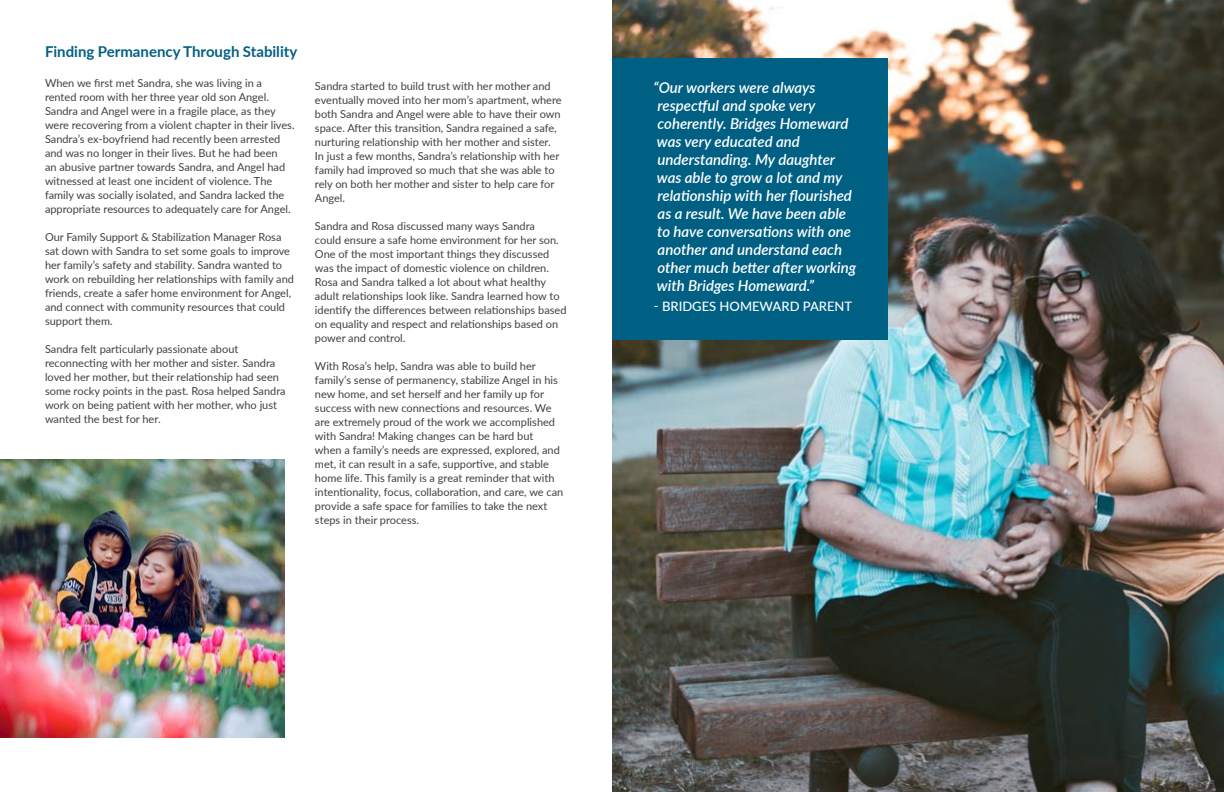
<style>
.page{position:relative;width:1224px;height:792px;background:#fff}
.page>*{position:absolute;margin:0;border:0;box-sizing:border-box;transform-origin:0 0}
.t1{font:italic 600 15px/18px "Lato";color:#fff}
.t2{font:700 15px "Lato";color:#006084}
.t3{font:500 13px "Lato";color:#fff}
.t4{font:11px/14px "Lato";color:#414042}
</style>
<div class="page">
<img style="left:612px;top:0;width:612px;height:792px">
<img style="left:0;top:459px;width:285px;height:279px">
<div style="left:612px;top:58px;width:276px;height:282px;background:#006084"></div>
<h1 class="t2" style="left:45px;top:41px;width:254px">Finding Permanency Through Stability</h1>
<p class="t4" style="left:45px;top:75px;width:251px">When we first met Sandra, she was living in a rented room with her three year old son Angel.<br>Sandra and Angel were in a fragile place, as they were recovering from a violent chapter in their lives.<br>Sandra’s ex-boyfriend had recently been arrested and was no longer in their lives. But he had been<br>an abusive partner towards Sandra, and Angel had witnessed at least one incident of violence. The family was socially isolated, and Sandra lacked the appropriate resources to adequately care for Angel.</p>
<p class="t4" style="left:45px;top:229px;width:251px">Our Family Support &amp; Stabilization Manager Rosa sat down with Sandra to set some goals to improve her family’s safety and stability. Sandra wanted to work on rebuilding her relationships with family and friends, create a safer home environment for Angel, and connect with community resources that could support them.</p>
<p class="t4" style="left:45px;top:341px;width:242px">Sandra felt particularly passionate about reconnecting with her mother and sister. Sandra loved her mother, but their relationship had seen some rocky points in the past. Rosa helped Sandra work on being patient with her mother, who just wanted the best for her.</p>
<p class="t4" style="left:315px;top:78px;width:248px">Sandra started to build trust with her mother and eventually moved into her mom’s apartment, where both Sandra and Angel were able to have their own space. After this transition, Sandra regained a safe, nurturing relationship with her mother and sister.<br>In just a few months, Sandra’s relationship with her family had improved so much that she was able to rely on both her mother and sister to help care for Angel.</p>
<p class="t4" style="left:315px;top:218px;width:253px">Sandra and Rosa discussed many ways Sandra<br>could ensure a safe home environment for her son.<br>One of the most important things they discussed was the impact of domestic violence on children.<br>Rosa and Sandra talked a lot about what healthy adult relationships look like. Sandra learned how to identify the differences between relationships based on equality and respect and relationships based on power and control.</p>
<p class="t4" style="left:315px;top:358px;width:250px">With Rosa’s help, Sandra was able to build her family’s sense of permanency, stabilize Angel in his new home, and set herself and her family up for success with new connections and resources. We are extremely proud of the work we accomplished with Sandra! Making changes can be hard but<br>when a family’s needs are expressed, explored, and met, it can result in a safe, supportive, and stable home life. This family is a great reminder that with intentionality, focus, collaboration, and care, we can provide a safe space for families to take the next steps in their process.</p>
<p class="t1" style="left:653px;top:78px;width:204px">“Our workers were always respectful and spoke very coherently. Bridges Homeward was very educated and understanding. My daughter was able to grow a lot and my relationship with her flourished as a result. We have been able to have conversations with one another and understand each other much better after working with Bridges Homeward.”</p>
<p class="t3" style="left:654px;top:297px;width:200px">- BRIDGES HOMEWARD PARENT</p>
</div>
